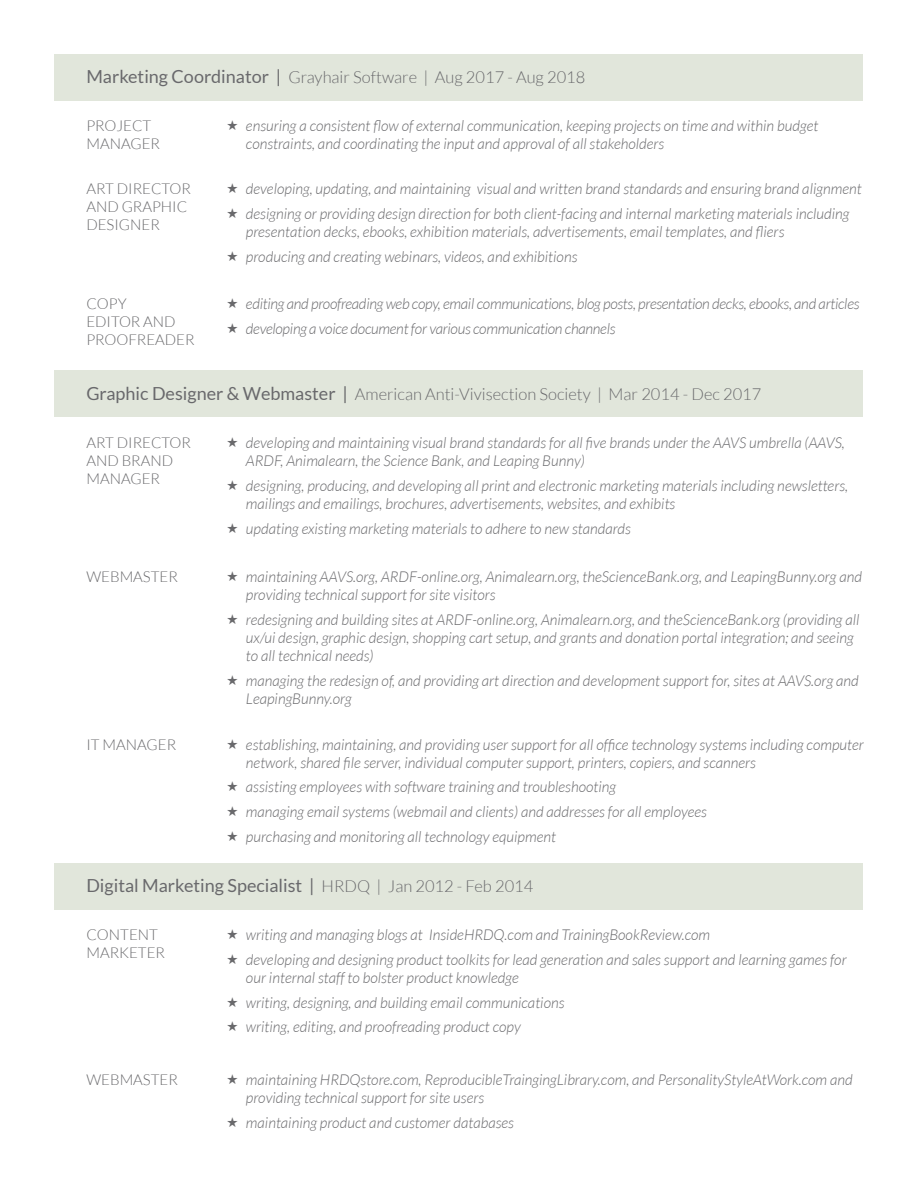
<style>
.page{position:relative;width:918px;height:1188px;background:#fff}
.page>*{position:absolute;margin:0;border:0;box-sizing:border-box;transform-origin:0 0}
.t1{font:18px "Lato";color:#69696c}
.t2{font:300 16.5px "Lato";color:#69696c}
.t3{font:italic 300 15px/18px "Lato";color:#69696c}
.t4{font:italic 300 15px "Lato";letter-spacing:-.02em;color:#69696c}
.t5{font:300 15px/18px "Lato";color:#69696c}
.s1{font-weight:400;font-size:18px}
.s2{font-weight:300;font-size:16.5px}
</style>
<div class="page">
<div style="left:54px;top:54px;width:808px;height:46px;background:#e1e6db"></div>
<div style="left:54px;top:863px;width:808px;height:46px;background:#e1e6db"></div>
<div style="left:54px;top:371px;width:808px;height:46px;background:#e1e6db"></div>
<p class="t2" style="left:86px;top:69px;width:501px"><span class="s1">Marketing Coordinator |</span> Grayhair Software | Aug 2017 - Aug 2018</p>
<p class="t5" style="left:86px;top:117px;width:75px">PROJECT<br>MANAGER</p>
<p class="t5" style="left:86px;top:180px;width:106px">ART DIRECTOR<br>AND GRAPHIC<br>DESIGNER</p>
<p class="t5" style="left:86px;top:295px;width:110px">COPY<br>EDITOR AND<br>PROOFREADER</p>
<p class="t3" style="left:246px;top:117px;width:574px">ensuring a consistent flow of external communication, keeping projects on time and within budget constraints, and coordinating the input and approval of all stakeholders</p>
<p class="t3" style="left:246px;top:181px;width:617px">developing, updating, and maintaining visual and written brand standards and ensuring brand alignment</p>
<p class="t3" style="left:246px;top:205px;width:605px">designing or providing design direction for both client-facing and internal marketing materials including presentation decks, ebooks, exhibition materials, advertisements, email templates, and fliers</p>
<p class="t3" style="left:246px;top:248px;width:333px">producing and creating webinars, videos, and exhibitions</p>
<p class="t4" style="left:246px;top:296px;width:615px">editing and proofreading web copy, email communications, blog posts, presentation decks, ebooks, and articles</p>
<p class="t4" style="left:246px;top:321px;width:371px">developing a voice document for various communication channels</p>
<p class="t2" style="left:86px;top:385px;width:677px"><span class="s1">Graphic Designer &amp; Webmaster |</span> American Anti-Vivisection Society | Mar 2014 - Dec 2017</p>
<p class="t5" style="left:86px;top:434px;width:106px">ART DIRECTOR<br>AND BRAND<br>MANAGER</p>
<p class="t3" style="left:246px;top:434px;width:600px">developing and maintaining visual brand standards for all five brands under the AAVS umbrella (AAVS,<br>ARDF, Animalearn, the Science Bank, and Leaping Bunny)</p>
<p class="t3" style="left:246px;top:477px;width:604px">designing, producing, and developing all print and electronic marketing materials including newsletters, mailings and emailings, brochures, advertisements, websites, and exhibits</p>
<p class="t3" style="left:246px;top:520px;width:387px">updating existing marketing materials to adhere to new standards</p>
<p class="t5" style="left:86px;top:568px;width:93px">WEBMASTER</p>
<p class="t3" style="left:246px;top:568px;width:618px">maintaining AAVS.org, ARDF-online.org, Animalearn.org, theScienceBank.org, and LeapingBunny.org and providing technical support for site visitors</p>
<p class="t3" style="left:246px;top:611px;width:615px">redesigning and building sites at ARDF-online.org, Animalearn.org, and theScienceBank.org (providing all ux/ui design, graphic design, shopping cart setup, and grants and donation portal integration; and seeing to all technical needs)</p>
<p class="t3" style="left:246px;top:672px;width:614px">managing the redesign of, and providing art direction and development support for, sites at AAVS.org and<br>LeapingBunny.org</p>
<p class="t5" style="left:86px;top:735px;width:91px">IT MANAGER</p>
<p class="t3" style="left:246px;top:736px;width:619px">establishing, maintaining, and providing user support for all office technology systems including computer network, shared file server, individual computer support, printers, copiers, and scanners</p>
<p class="t3" style="left:246px;top:779px;width:372px">assisting employees with software training and troubleshooting</p>
<p class="t3" style="left:246px;top:803px;width:462px">managing email systems (webmail and clients) and addresses for all employees</p>
<p class="t3" style="left:246px;top:828px;width:312px">purchasing and monitoring all technology equipment</p>
<p class="t1" style="left:86px;top:876px;width:448px">Digital Marketing Specialist | <span class="s2">HRDQ | Jan 2012 - Feb 2014</span></p>
<p class="t5" style="left:86px;top:926px;width:80px">CONTENT<br>MARKETER</p>
<p class="t5" style="left:86px;top:1070px;width:93px">WEBMASTER</p>
<p class="t3" style="left:246px;top:926px;width:466px">writing and managing blogs at InsideHRDQ.com and TrainingBookReview.com</p>
<p class="t3" style="left:246px;top:951px;width:602px">developing and designing product toolkits for lead generation and sales support and learning games for our internal staff to bolster product knowledge</p>
<p class="t3" style="left:246px;top:994px;width:320px">writing, designing, and building email communications</p>
<p class="t3" style="left:246px;top:1019px;width:276px">writing, editing, and proofreading product copy</p>
<p class="t3" style="left:246px;top:1071px;width:608px">maintaining HRDQstore.com, ReproducibleTraingingLibrary.com, and PersonalityStyleAtWork.com and providing technical support for site users</p>
<p class="t3" style="left:246px;top:1114px;width:270px">maintaining product and customer databases</p>
</div>
